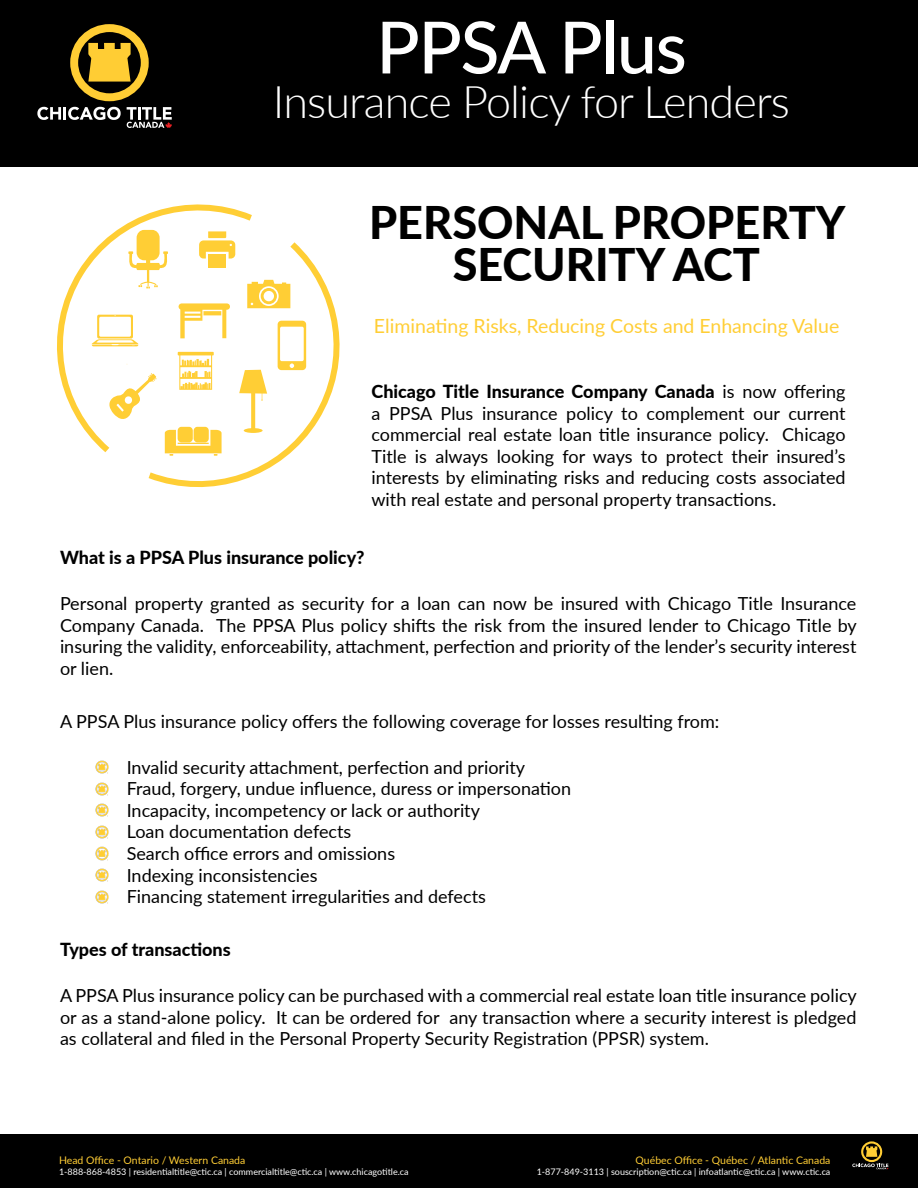
<style>
.page{position:relative;width:918px;height:1188px;background:#fff}
.page>*{position:absolute;margin:0;border:0;box-sizing:border-box;transform-origin:0 0}
.t1{font:500 72px "Lato";letter-spacing:-.02em;color:#fff}
.t2{font:800 45px/42px "Lato";color:#000;text-align:center}
.t3{font:300 45px "Lato";letter-spacing:-.02em;color:#fff}
.t4{font:19.5px "Lato";color:#ffce35}
.t5{font:18px/21.6px "Lato";color:#000;text-align:justify}
.t6{font:800 18px "Lato";color:#000}
.t7{font:10.5px "Lato";color:#ffce35}
.t8{font:9px "Lato";color:#fff}
.s1{font-weight:800}
</style>
<div class="page">
<div style="left:0;top:0;width:918px;height:166px;background:#000"></div>
<svg style="left:88px;top:43px;width:43px;height:39px;background:#dfb32d"></svg>
<div style="left:70px;top:24px;width:79px;height:77px;border:8px solid #ffcd34;border-radius:50%"></div>
<svg style="left:37px;top:107px;width:84px;height:13px"></svg>
<svg style="left:127px;top:107px;width:45px;height:21px"></svg>
<div style="left:0;top:1134px;width:918px;height:54px;background:#000"></div>
<svg style="left:866px;top:1146px;width:11px;height:11px"></svg>
<div style="left:861px;top:1141px;width:21px;height:21px;border:2px solid #ffcd34;border-radius:50%"></div>
<svg style="left:852px;top:1164px;width:36px;height:5px"></svg>
<img style="left:96px;top:760px;width:13px;height:14px">
<svg style="left:96px;top:782px;width:13px;height:13px"></svg>
<svg style="left:96px;top:804px;width:13px;height:13px"></svg>
<svg style="left:96px;top:825px;width:13px;height:13px"></svg>
<svg style="left:96px;top:847px;width:13px;height:13px"></svg>
<img style="left:96px;top:868px;width:13px;height:14px">
<svg style="left:96px;top:890px;width:13px;height:13px"></svg>
<svg style="left:57px;top:204px;width:283px;height:284px"></svg>
<svg style="left:109px;top:373px;width:48px;height:46px"></svg>
<svg style="left:92px;top:315px;width:46px;height:31px"></svg>
<svg style="left:278px;top:321px;width:28px;height:49px"></svg>
<svg style="left:247px;top:280px;width:43px;height:28px"></svg>
<svg style="left:128px;top:230px;width:41px;height:58px"></svg>
<svg style="left:239px;top:370px;width:28px;height:63px"></svg>
<svg style="left:179px;top:303px;width:51px;height:35px"></svg>
<svg style="left:165px;top:427px;width:57px;height:29px;background:#ffd963"></svg>
<svg style="left:178px;top:352px;width:36px;height:38px"></svg>
<div style="left:208px;top:254px;width:18px;height:14px;background:#ffce35"></div>
<svg style="left:199px;top:231px;width:36px;height:28px"></svg>
<h1 class="t1" style="left:376px;top:-5px;width:312px">PPSA Plus</h1>
<h2 class="t3" style="left:273px;top:71px;width:519px">Insurance Policy for Lenders</h2>
<h2 class="t2" style="left:369px;top:200px;width:478px">PERSONAL PROPERTY<br>SECURITY ACT</h2>
<p class="t4" style="left:374px;top:312px;width:467px">Eliminating Risks, Reducing Costs and Enhancing Value</p>
<p class="t5" style="left:372px;top:380px;width:476px"><span class="s1">Chicago Title Insurance Company Canada</span> is now offering a PPSA Plus insurance policy to complement our current commercial real estate loan title insurance policy. Chicago Title is always looking for ways to protect their insured’s interests by eliminating risks and reducing costs associated with real estate and personal property transactions.</p>
<p class="t6" style="left:60px;top:545px;width:306px">What is a PPSA Plus insurance policy?</p>
<p class="t5" style="left:60px;top:592px;width:798px">Personal property granted as security for a loan can now be insured with Chicago Title Insurance Company Canada. The PPSA Plus policy shifts the risk from the insured lender to Chicago Title by insuring the validity, enforceability, attachment, perfection and priority of the lender’s security interest or lien.</p>
<p class="t5" style="left:60px;top:710px;width:661px">A PPSA Plus insurance policy offers the following coverage for losses resulting from:</p>
<p class="t5" style="left:127px;top:756px;width:446px;text-align:left">Invalid security attachment, perfection and priority Fraud, forgery, undue influence, duress or impersonation Incapacity, incompetency or lack or authority<br>Loan documentation defects<br>Search office errors and omissions<br>Indexing inconsistencies<br>Financing statement irregularities and defects</p>
<p class="t6" style="left:60px;top:936px;width:172px">Types of transactions</p>
<p class="t5" style="left:60px;top:984px;width:798px">A PPSA Plus insurance policy can be purchased with a commercial real estate loan title insurance policy or as a stand-alone policy. It can be ordered for any transaction where a security interest is pledged as collateral and filed in the Personal Property Security Registration (PPSR) system.</p>
<p class="t7" style="left:59px;top:1153px;width:188px">Head Office - Ontario / Western Canada</p>
<p class="t8" style="left:59px;top:1165px;width:351px">1-888-868-4853 | residentialtitle@ctic.ca | commercialtitle@ctic.ca | www.chicagotitle.ca</p>
<p class="t7" style="left:636px;top:1153px;width:196px">Québec Office - Québec / Atlantic Canada</p>
<p class="t8" style="left:537px;top:1165px;width:295px">1-877-849-3113 | souscription@ctic.ca | infoatlantic@ctic.ca | www.ctic.ca</p>
</div>
